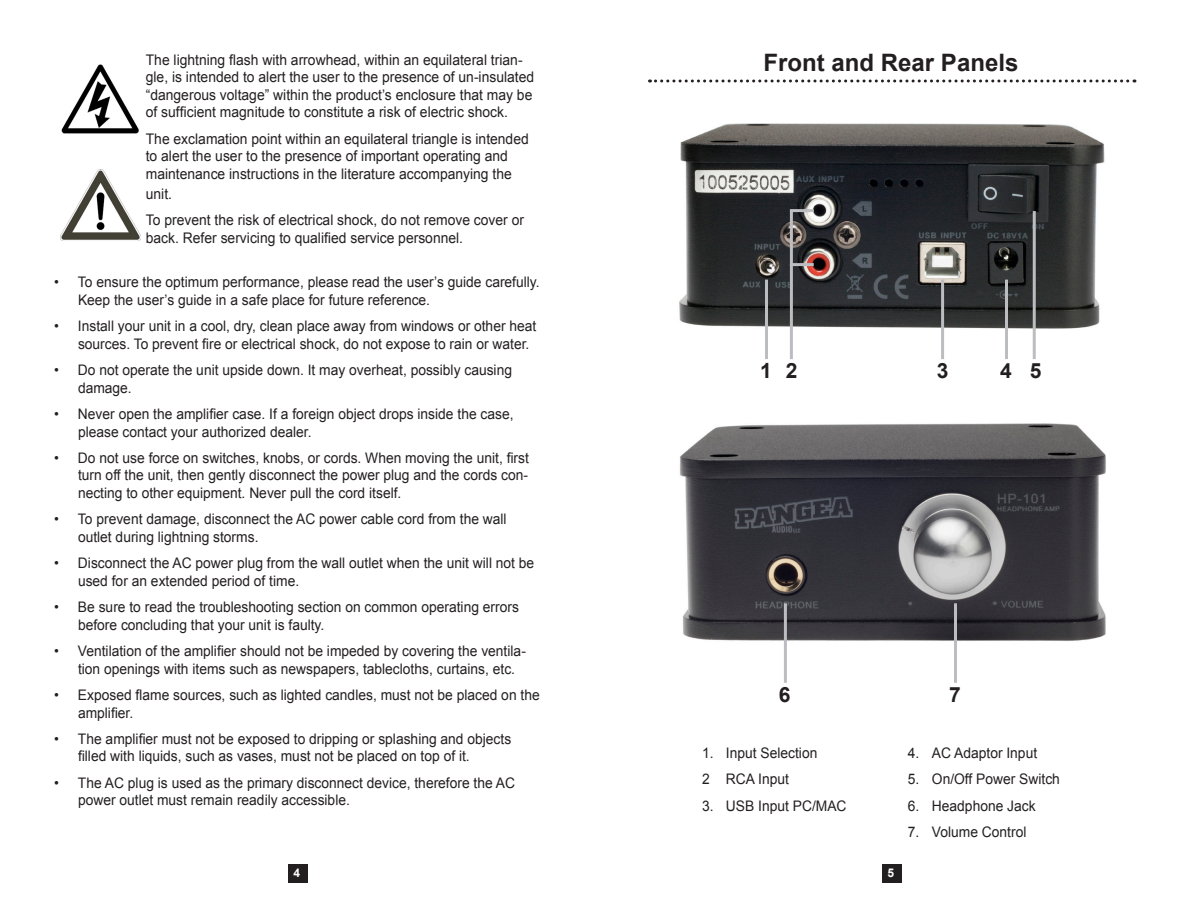
<style>
.page{position:relative;width:1188px;height:918px;background:#fff}
.page>*{position:absolute;margin:0;border:0;box-sizing:border-box;transform-origin:0 0}
.t1{font:700 24px "Arial";color:#231f20}
.t2{font:700 21px "Arial";color:#231f20}
.TEXT{font:14.7px/17.5px "Arial";color:#231f20;scale:.95 1}
._01_Safety{font:14.55px/17.4px "Arial";color:#231f20;scale:.95 1}
.t3{font:700 12px "Arial";color:#fff}
</style>
<div class="page">
<img style="left:680px;top:423px;width:426px;height:218px">
<div style="left:288px;top:864px;width:19px;height:19px;background:#231f20"></div>
<div style="left:882px;top:864px;width:19px;height:19px;background:#231f20"></div>
<svg style="left:650px;top:79px;width:485px;height:3px"></svg>
<img style="left:61px;top:64px;width:78px;height:70px">
<img style="left:60px;top:169px;width:81px;height:71px">
<img style="left:679px;top:123px;width:426px;height:222px">
<hr style="left:941px;top:280px;width:3px;height:79px;background:#bcbdc0">
<hr style="left:765px;top:280px;width:3px;height:79px;background:#bcbdc0">
<hr style="left:784px;top:603px;width:3px;height:80px;background:#bcbdc0">
<hr style="left:954px;top:603px;width:3px;height:80px;background:#bcbdc0">
<hr style="left:1005px;top:280px;width:3px;height:79px;background:#bcbdc0">
<hr style="left:1033px;top:211px;width:3px;height:148px;background:#bcbdc0">
<hr style="left:790px;top:211px;width:3px;height:148px;background:#bcbdc0">
<hr style="left:790px;top:209px;width:24px;height:3px;background:#bcbdc0">
<hr style="left:790px;top:263px;width:24px;height:3px;background:#bcbdc0">
<p class="TEXT" style="left:146px;top:51px;width:410px">The lightning flash with arrowhead, within an equilateral trian&shy;gle, is intended to alert the user to the presence of un-insulated “dangerous voltage” within the product’s enclosure that may be of sufficient magnitude to constitute a risk of electric shock.</p>
<p class="TEXT" style="left:146px;top:130px;width:405px">The exclamation point within an equilateral triangle is intended to alert the user to the presence of important operating and maintenance instructions in the literature accompanying the</p>
<p class="TEXT" style="left:146px;top:185px;width:29px">unit.</p>
<p class="TEXT" style="left:146px;top:212px;width:400px">To prevent the risk of electrical shock, do not remove cover or back. Refer servicing to qualified service personnel.</p>
<p class="_01_Safety" style="left:78px;top:274px;width:488px;text-indent:-24px">• To ensure the optimum performance, please read the user’s guide carefully.<br>Keep the user’s guide in a safe place for future reference.</p>
<p class="_01_Safety" style="left:78px;top:318px;width:484px;text-indent:-24px">• Install your unit in a cool, dry, clean place away from windows or other heat sources. To prevent fire or electrical shock, do not expose to rain or water.</p>
<p class="_01_Safety" style="left:78px;top:361px;width:458px;text-indent:-24px">• Do not operate the unit upside down. It may overheat, possibly causing damage.</p>
<p class="_01_Safety" style="left:78px;top:405px;width:460px;text-indent:-24px">• Never open the amplifier case. If a foreign object drops inside the case, please contact your authorized dealer.</p>
<p class="_01_Safety" style="left:78px;top:449px;width:476px;text-align:justify;text-indent:-24px">• Do not use force on switches, knobs, or cords. When moving the unit, first turn off the unit, then gently disconnect the power plug and the cords con&shy;necting to other equipment. Never pull the cord itself.</p>
<p class="_01_Safety" style="left:78px;top:511px;width:453px;text-indent:-24px">• To prevent damage, disconnect the AC power cable cord from the wall outlet during lightning storms.</p>
<p class="_01_Safety" style="left:78px;top:555px;width:482px;text-indent:-24px">• Disconnect the AC power plug from the wall outlet when the unit will not be used for an extended period of time.</p>
<p class="_01_Safety" style="left:78px;top:599px;width:466px;text-indent:-24px">• Be sure to read the troubleshooting section on common operating errors before concluding that your unit is faulty.</p>
<p class="_01_Safety" style="left:78px;top:642px;width:473px;text-indent:-24px">• Ventilation of the amplifier should not be impeded by covering the ventila&shy;tion openings with items such as newspapers, tablecloths, curtains, etc.</p>
<p class="_01_Safety" style="left:78px;top:686px;width:488px;text-indent:-24px">• Exposed flame sources, such as lighted candles, must not be placed on the amplifier.</p>
<p class="_01_Safety" style="left:78px;top:730px;width:458px;text-indent:-24px">• The amplifier must not be exposed to dripping or splashing and objects filled with liquids, such as vases, must not be placed on top of it.</p>
<p class="_01_Safety" style="left:78px;top:774px;width:462px;text-indent:-24px">• The AC plug is used as the primary disconnect device, therefore the AC power outlet must remain readily accessible.</p>
<p class="t1" style="left:764px;top:47px;width:256px">Front and Rear Panels</p>
<p class="t2" style="left:760px;top:357px;width:13px">1</p>
<p class="t2" style="left:786px;top:357px;width:13px">2</p>
<p class="t2" style="left:937px;top:357px;width:13px">3</p>
<p class="t2" style="left:1000px;top:357px;width:13px">4</p>
<p class="t2" style="left:1030px;top:357px;width:13px">5</p>
<p class="t2" style="left:779px;top:681px;width:13px">6</p>
<p class="t2" style="left:949px;top:681px;width:13px">7</p>
<p class="_01_Safety" style="left:702px;top:744px;width:123px">1. Input Selection</p>
<p class="_01_Safety" style="left:702px;top:770px;width:93px">2 RCA Input</p>
<p class="_01_Safety" style="left:702px;top:797px;width:154px">3. USB Input PC/MAC</p>
<p class="_01_Safety" style="left:908px;top:744px;width:138px">4. AC Adaptor Input</p>
<p class="_01_Safety" style="left:908px;top:770px;width:162px">5. On/Off Power Switch</p>
<p class="_01_Safety" style="left:908px;top:797px;width:136px">6. Headphone Jack</p>
<p class="_01_Safety" style="left:908px;top:823px;width:126px">7. Volume Control</p>
<p class="t3" style="left:294px;top:865px;width:8px">4</p>
<p class="t3" style="left:888px;top:865px;width:8px">5</p>
</div>
